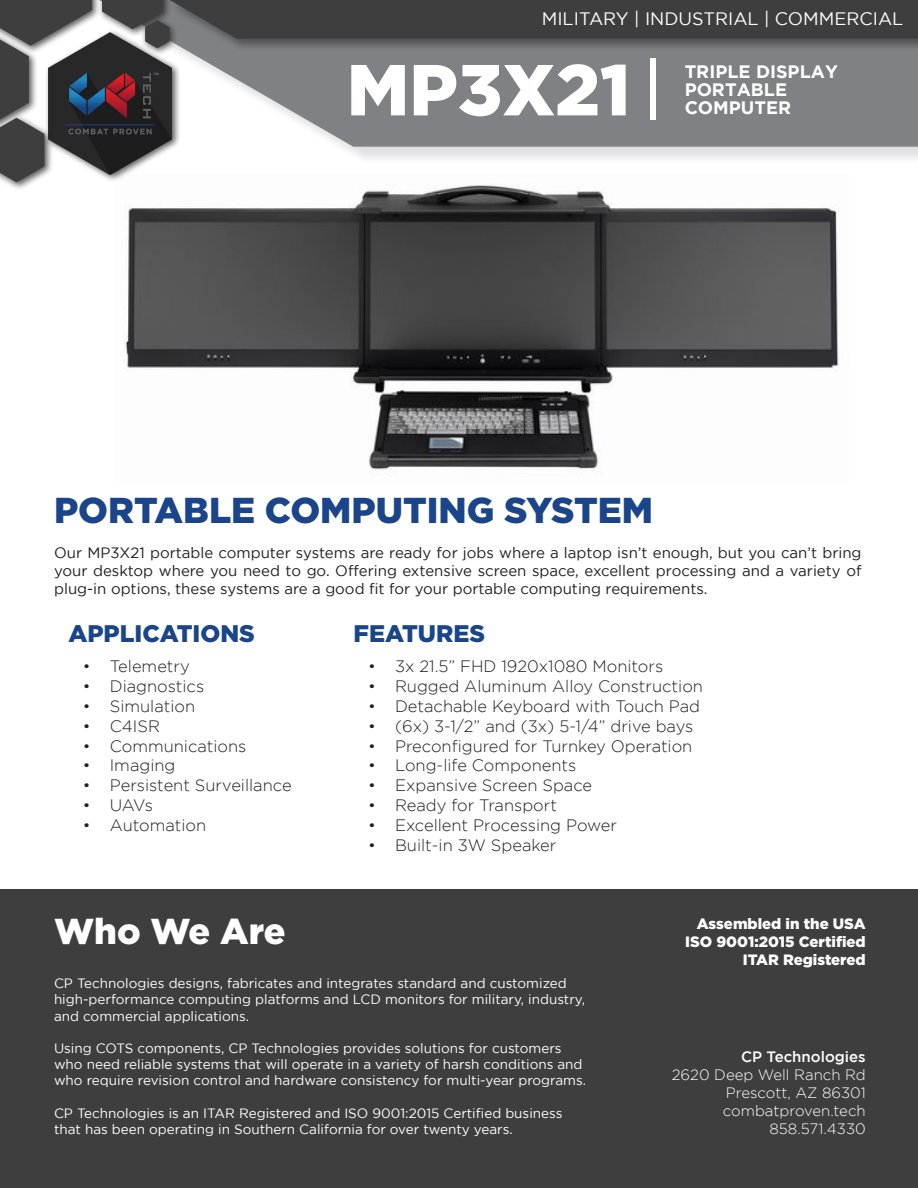
<style>
.page{position:relative;width:918px;height:1188px;background:#fff}
.page>*{position:absolute;margin:0;border:0;box-sizing:border-box;transform-origin:0 0}
.t1{font:900 72px "Gotham";color:#fff}
.t2{font:900 36px "Gotham";color:#1a458a}
.t3{font:900 36px "Gotham";color:#fff}
.t4{font:900 24px "Gotham";color:#1a458a}
.t5{font:18px "Gotham";color:#fff}
.t6{font:700 18px "Gotham";color:#fff}
.t7{font:300 16.5px "Gotham";color:#231f20}
.t8{font:15px/18px "Gotham";color:#231f20;text-align:justify}
.t9{font:300 15px "Gotham";color:#fff}
.t10{font:900 15px "Gotham";color:#fff}
.t11{font:500 15px "Gotham";color:#fff}
.t12{font:13.5px/16.2px "Gotham";color:#fff}
</style>
<div class="page">
<img style="left:124px;top:185px;width:715px;height:285px">
<div style="left:95px;top:0;width:823px;height:165px;background:#231f20;opacity:.14"></div>
<svg style="left:181px;top:52px;width:737px;height:95px;fill:#7f8184"></svg>
<div style="left:44px;top:29px;width:137px;height:154px;background:#231f20;opacity:.75"></div>
<img style="left:92px;top:38px;width:80px;height:137px">
<div style="left:0;top:0;width:101px;height:54px;background:#231f20;opacity:.75"></div>
<div style="left:98px;top:0;width:74px;height:38px;background:#231f20;opacity:.75"></div>
<div style="left:141px;top:16px;width:37px;height:40px;background:#231f20;opacity:.75"></div>
<div style="left:0;top:114px;width:53px;height:77px;background:#231f20;opacity:.75"></div>
<svg style="left:0;top:0;width:92px;height:182px"></svg>
<div style="left:168px;top:0;width:750px;height:52px;background:#7b7c7f"></div>
<svg style="left:102px;top:0;width:816px;height:48px"></svg>
<div style="left:650px;top:58px;width:6px;height:62px;background:#fff"></div>
<div style="left:0;top:889px;width:918px;height:299px;background:#3e3e3f"></div>
<p class="t5" style="left:542px;top:8px;width:363px">MILITARY | INDUSTRIAL | COMMERCIAL</p>
<p class="t1" style="left:347px;top:48px;width:285px">MP3X21</p>
<p class="t6" style="left:685px;top:61px;width:155px">TRIPLE DISPLAY</p>
<p class="t6" style="left:685px;top:79px;width:104px">PORTABLE</p>
<p class="t6" style="left:685px;top:97px;width:108px">COMPUTER</p>
<p class="t2" style="left:54px;top:490px;width:601px">PORTABLE COMPUTING SYSTEM</p>
<p class="t8" style="left:54px;top:544px;width:809px">Our MP3X21 portable computer systems are ready for jobs where a laptop isn’t enough, but you can’t bring your desktop where you need to go. Offering extensive screen space, excellent processing and a variety of plug-in options, these systems are a good fit for your portable computing requirements.</p>
<p class="t4" style="left:68px;top:620px;width:188px">APPLICATIONS</p>
<p class="t4" style="left:354px;top:620px;width:133px">FEATURES</p>
<p class="t7" style="left:83px;top:658px;width:109px">• Telemetry</p>
<p class="t7" style="left:83px;top:677px;width:123px">• Diagnostics</p>
<p class="t7" style="left:83px;top:697px;width:114px">• Simulation</p>
<p class="t7" style="left:83px;top:717px;width:79px">• C4ISR</p>
<p class="t7" style="left:83px;top:737px;width:165px">• Communications</p>
<p class="t7" style="left:83px;top:757px;width:94px">• Imaging</p>
<p class="t7" style="left:83px;top:776px;width:210px">• Persistent Surveillance</p>
<p class="t7" style="left:83px;top:796px;width:72px">• UAVs</p>
<p class="t7" style="left:83px;top:816px;width:125px">• Automation</p>
<p class="t7" style="left:368px;top:658px;width:297px">• 3x 21.5” FHD 1920x1080 Monitors</p>
<p class="t7" style="left:368px;top:677px;width:337px">• Rugged Aluminum Alloy Construction</p>
<p class="t7" style="left:368px;top:697px;width:334px">• Detachable Keyboard with Touch Pad</p>
<p class="t7" style="left:368px;top:717px;width:327px">• (6x) 3-1/2” and (3x) 5-1/4” drive bays</p>
<p class="t7" style="left:368px;top:737px;width:326px">• Preconfigured for Turnkey Operation</p>
<p class="t7" style="left:368px;top:757px;width:210px">• Long-life Components</p>
<p class="t7" style="left:368px;top:776px;width:226px">• Expansive Screen Space</p>
<p class="t7" style="left:368px;top:796px;width:190px">• Ready for Transport</p>
<p class="t7" style="left:368px;top:816px;width:251px">• Excellent Processing Power</p>
<p class="t7" style="left:368px;top:836px;width:190px">• Built-in 3W Speaker</p>
<p class="t3" style="left:54px;top:911px;width:233px">Who We Are</p>
<p class="t12" style="left:54px;top:975px;width:533px">CP Technologies designs, fabricates and integrates standard and customized high-performance computing platforms and LCD monitors for military, industry, and commercial applications.</p>
<p class="t12" style="left:54px;top:1040px;width:534px">Using COTS components, CP Technologies provides solutions for customers who need reliable systems that will operate in a variety of harsh conditions and who require revision control and hardware consistency for multi-year programs.</p>
<p class="t12" style="left:54px;top:1105px;width:510px">CP Technologies is an ITAR Registered and ISO 9001:2015 Certified business that has been operating in Southern California for over twenty years.</p>
<p class="t10" style="left:697px;top:915px;width:171px">Assembled in the USA</p>
<p class="t10" style="left:685px;top:933px;width:182px">ISO 9001:2015 Certified</p>
<p class="t10" style="left:743px;top:951px;width:125px">ITAR Registered</p>
<p class="t11" style="left:741px;top:1048px;width:126px">CP Technologies</p>
<p class="t9" style="left:672px;top:1067px;width:195px">2620 Deep Well Ranch Rd</p>
<p class="t9" style="left:726px;top:1085px;width:142px">Prescott, AZ 86301</p>
<p class="t9" style="left:723px;top:1103px;width:144px">combatproven.tech</p>
<p class="t9" style="left:769px;top:1121px;width:98px">858.571.4330</p>
</div>
